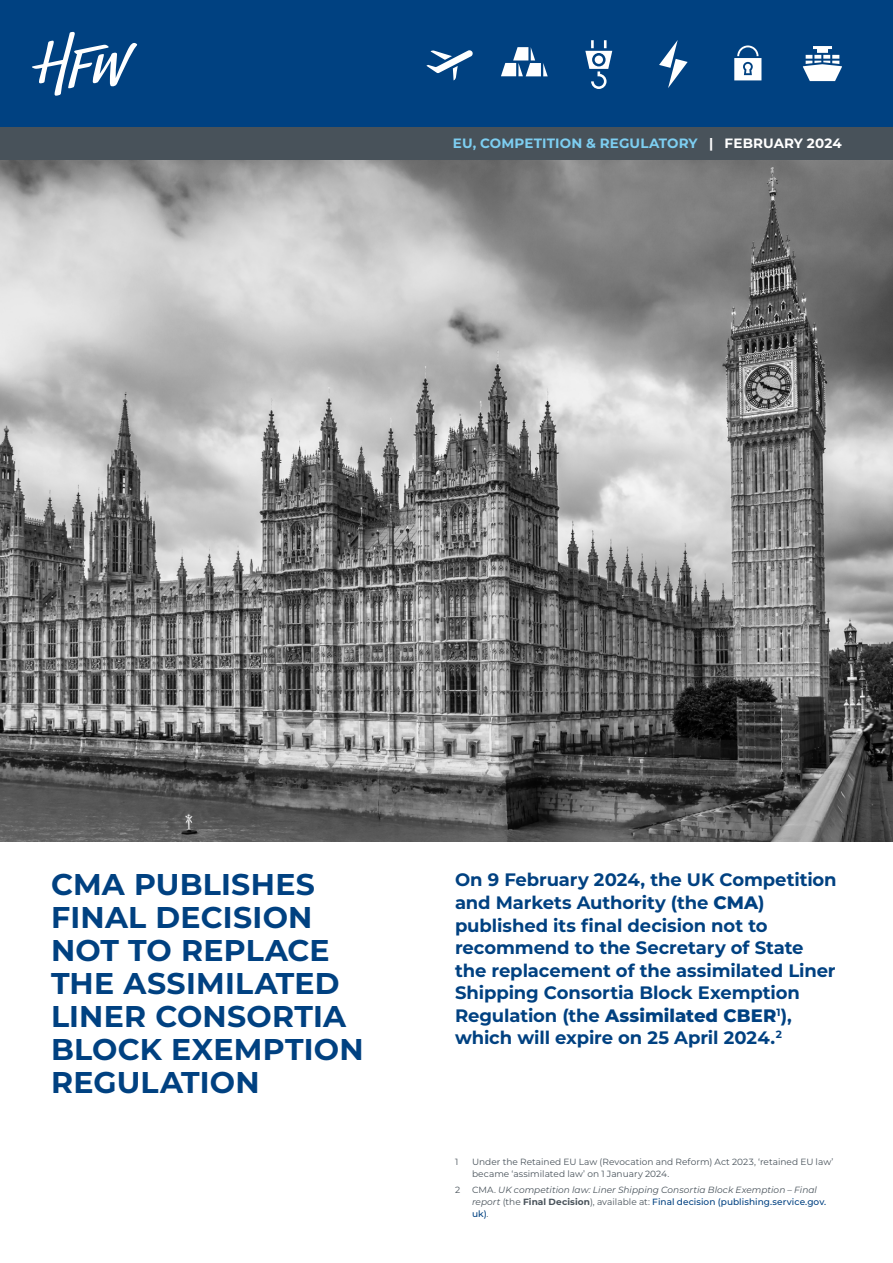
<style>
.page{position:relative;width:893px;height:1263px;background:#fff}
.page>*{position:absolute;margin:0;border:0;box-sizing:border-box;transform-origin:0 0}
.t1{font:700 30px/33px "Montserrat";letter-spacing:.01em;color:#004181}
.t2{font:700 18px/22.5px "Montserrat";letter-spacing:-.005em;color:#004181}
.t3{font:700 13.5px "Montserrat";letter-spacing:.01em;color:#7dcef1}
.t4{font:italic 9px/12px "Montserrat";color:#48525a}
.t5{font:9px/12px "Montserrat";letter-spacing:.005em;color:#48525a}
.s1{color:#fff}
.s2{font-weight:800}
.s3{font-style:normal}
.s4{font-weight:700;font-style:normal}
.s5{font-weight:500;font-style:normal;color:#004181}
</style>
<div class="page">
<div style="left:0;top:0;width:893px;height:128px;background:#004181"></div>
<img style="left:0;top:160px;width:893px;height:682px">
<svg style="left:32px;top:32px;width:105px;height:64px"></svg>
<svg style="left:803px;top:46px;width:39px;height:35px"></svg>
<svg style="left:585px;top:40px;width:27px;height:49px"></svg>
<svg style="left:426px;top:50px;width:47px;height:30px"></svg>
<svg style="left:659px;top:40px;width:29px;height:48px"></svg>
<svg style="left:734px;top:45px;width:27px;height:35px"></svg>
<div style="left:0;top:128px;width:893px;height:32px;background:#48525a"></div>
<svg style="left:501px;top:47px;width:47px;height:29px"></svg>
<p class="t3" style="left:453px;top:134px;width:390px">EU, COMPETITION &amp; REGULATORY <span class="s1">| FEBRUARY 2024</span></p>
<h1 class="t1" style="left:51px;top:866px;width:314px">CMA PUBLISHES<br>FINAL DECISION<br>NOT TO REPLACE<br>THE ASSIMILATED<br>LINER CONSORTIA<br>BLOCK EXEMPTION<br>REGULATION</h1>
<p class="t2" style="left:455px;top:868px;width:383px">On 9 February 2024, the UK Competition and Markets Authority (the <span class="s2">CMA</span>) published its final decision not to recommend to the Secretary of State the replacement of the assimilated Liner Shipping Consortia Block Exemption Regulation (the <span class="s2">Assimilated CBER</span><sup>1</sup>), which will expire on 25 April 2024.<sup>2</sup></p>
<p class="t5" style="left:455px;top:1155px;width:5px">1</p>
<p class="t5" style="left:472px;top:1155px;width:363px">Under the Retained EU Law (Revocation and Reform) Act 2023, ‘retained EU law’ became ‘assimilated law’ on 1 January 2024.</p>
<p class="t5" style="left:455px;top:1184px;width:7px">2</p>
<p class="t4" style="left:472px;top:1184px;width:356px"><span class="s3">CMA.</span> UK competition law: Liner Shipping Consortia Block Exemption – Final report <span class="s3">(the</span> <span class="s4">Final Decision</span><span class="s3">), available at:</span> <span class="s5">Final decision (publishing.service.gov. uk)</span><span class="s3">.</span></p>
</div>
